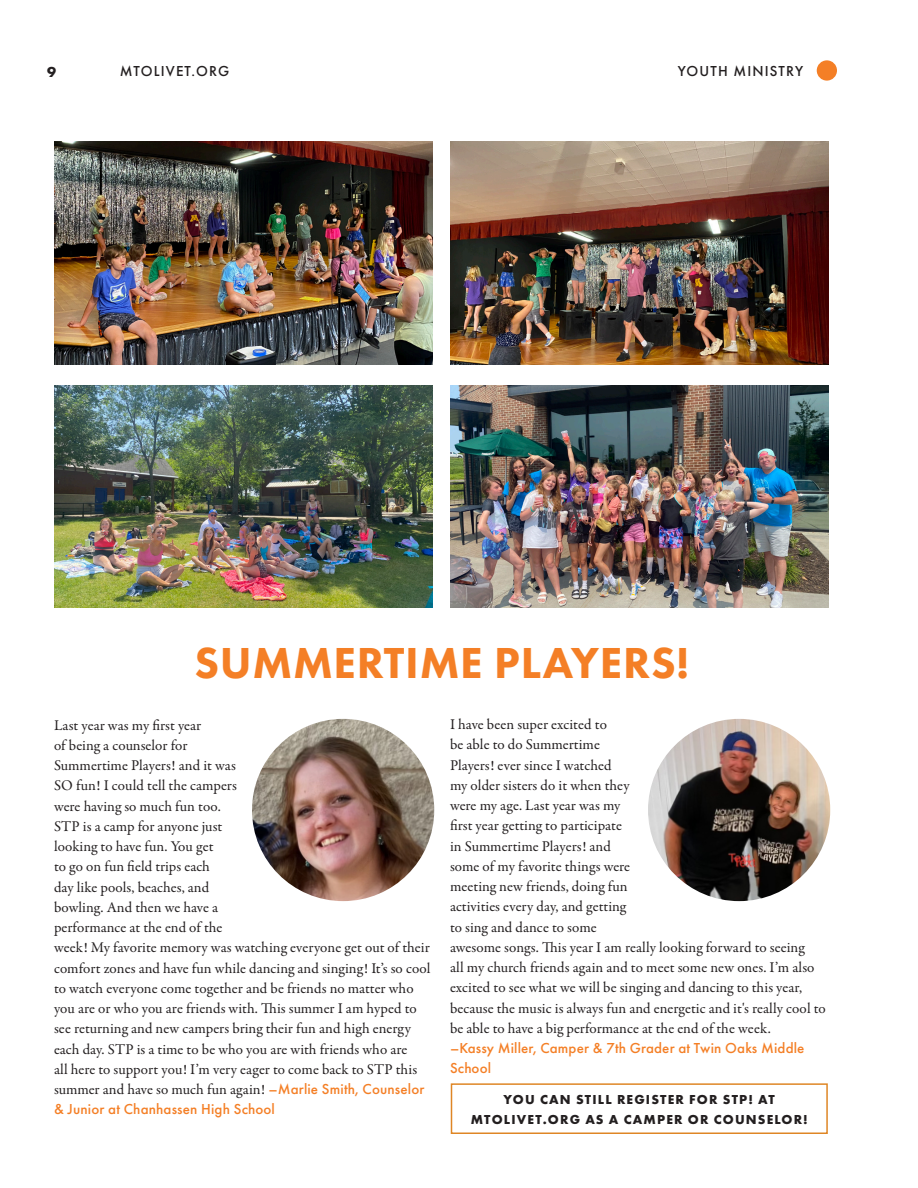
<style>
.page{position:relative;width:918px;height:1188px;background:#fff}
.page>*{position:absolute;margin:0;border:0;box-sizing:border-box;transform-origin:0 0}
.t1{font:800 45px "Futura PT";letter-spacing:.015em;color:#f47f26}
.t2{font:15px/20.2px "Garamond Premr Pro";letter-spacing:.005em;color:#231f20}
.t3{font:500 15px/20.2px "Futura PT";letter-spacing:.01em;color:#f47f26}
.t4{font:500 15px "Futura PT";letter-spacing:.075em;color:#231f20}
.t5{font:700 15px "Futura PT";color:#231f20}
.t6{font:700 13.5px/20.2px "Futura PT";letter-spacing:.085em;color:#231f20;text-align:center}
.s1{font-family:"Futura PT";font-weight:500;color:#f47f26}
</style>
<div class="page">
<div style="left:817px;top:60px;width:20px;height:21px;background:#f47f26;border-radius:50%"></div>
<img style="left:54px;top:141px;width:378px;height:223px">
<img style="left:54px;top:385px;width:378px;height:223px">
<img style="left:450px;top:142px;width:378px;height:223px">
<img style="left:450px;top:385px;width:378px;height:223px">
<img style="left:252px;top:719px;width:182px;height:182px;border-radius:91px">
<img style="left:648px;top:719px;width:182px;height:182px;border-radius:91px">
<div style="left:451px;top:1083px;width:377px;height:51px;border:2px solid #df8625"></div>
<p class="t5" style="left:47px;top:62px;width:10px">9</p>
<p class="t4" style="left:120px;top:62px;width:111px">MTOLIVET.ORG</p>
<p class="t4" style="left:678px;top:62px;width:127px">YOUTH MINISTRY</p>
<p class="t1" style="left:194px;top:635px;width:496px">SUMMERTIME PLAYERS!</p>
<p class="t2" style="left:54px;top:715px;width:378px">Last year was my first year<br>of being a counselor for<br>Summertime Players! and it was<br>SO fun! I could tell the campers<br>were having so much fun too.<br>STP is a camp for anyone just<br>looking to have fun. You get<br>to go on fun field trips each<br>day like pools, beaches, and<br>bowling. And then we have a<br>performance at the end of the<br>week! My favorite memory was watching everyone get out of their comfort zones and have fun while dancing and singing! It’s so cool to watch everyone come together and be friends no matter who you are or who you are friends with. This summer I am hyped to see returning and new campers bring their fun and high energy each day. STP is a time to be who you are with friends who are<br>all here to support you! I’m very eager to come back to STP this summer and have so much fun again! <span class="s1">–Marlie Smith, Counselor &amp; Junior at Chanhassen High School</span></p>
<p class="t2" style="left:450px;top:715px;width:377px">I have been super excited to<br>be able to do Summertime<br>Players! ever since I watched<br>my older sisters do it when they<br>were my age. Last year was my<br>first year getting to participate<br>in Summertime Players! and<br>some of my favorite things were<br>meeting new friends, doing fun<br>activities every day, and getting<br>to sing and dance to some<br>awesome songs. This year I am really looking forward to seeing<br>all my church friends again and to meet some new ones. I’m also excited to see what we will be singing and dancing to this year, because the music is always fun and energetic and it's really cool to be able to have a big performance at the end of the week.</p>
<p class="t3" style="left:450px;top:1038px;width:356px">–Kassy Miller, Camper &amp; 7th Grader at Twin Oaks Middle<br>School</p>
<p class="t6" style="left:471px;top:1089px;width:339px">YOU CAN STILL REGISTER FOR STP! AT<br>MTOLIVET.ORG AS A CAMPER OR COUNSELOR!</p>
</div>
